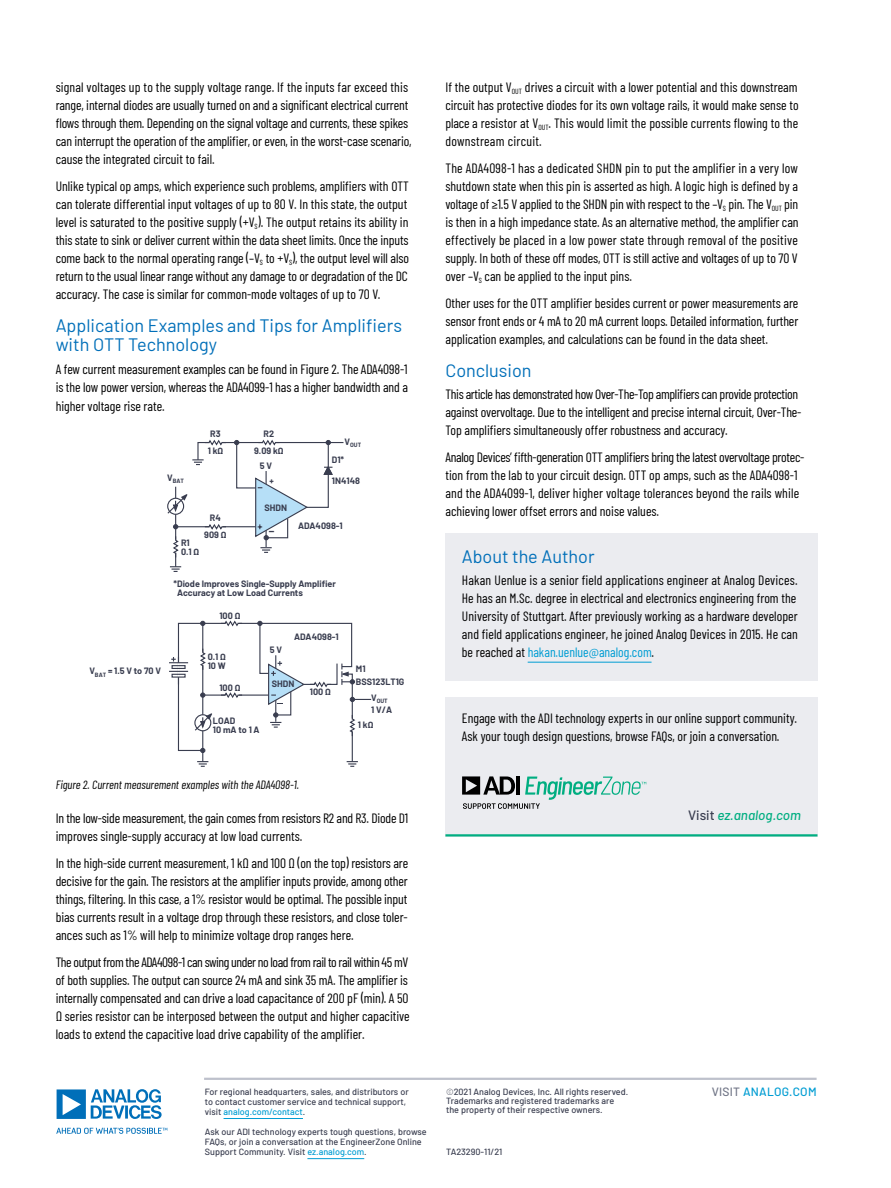
<style>
.page{position:relative;width:891px;height:1188px;background:#fff}
.page>*{position:absolute;margin:0;border:0;box-sizing:border-box;transform-origin:0 0}
.t1{font:18px/19.5px "Barlow";color:#006fb9}
.t2{font:13.5px/18px "Barlow Condensed";color:#000}
.t3{font:italic 500 13.5px "Barlow";color:#00ae81}
.t4{font:italic 12px "Barlow Condensed";color:#000}
.t5{font:500 12px "Barlow";letter-spacing:.02em;color:#009dd3}
.t6{font:500 9px/9.8px "Barlow";color:#393d4f}
.t7{font:700 9px/9px "Barlow";color:#393d4f}
.t8{font:700 9px "Arial";color:#393d4f}
.t9{font:700 6px "Barlow";color:#393d4f}
.s1{color:#009dd3}
.s2{font-style:normal;color:#393d4f}
.s3{font-weight:300;font-size:8.7px}
.s4{color:#717687}
</style>
<div class="page">
<hr style="left:204px;top:1078px;width:613px;height:2px;background:#bec1cc">
<svg style="left:56px;top:1128px;width:111px;height:6px"></svg>
<svg style="left:57px;top:1089px;width:105px;height:30px"></svg>
<hr style="left:224px;top:1118px;width:79px;height:1px;background:#009dd3">
<hr style="left:307px;top:1158px;width:57px;height:1px;background:#009dd3">
<svg style="left:170px;top:566px;width:11px;height:6px"></svg>
<hr style="left:175px;top:487px;width:1px;height:80px;background:#393d4f">
<svg style="left:167px;top:439px;width:177px;height:120px"></svg>
<svg style="left:169px;top:620px;width:202px;height:147px"></svg>
<div style="left:445px;top:534px;width:372px;height:147px;background:#ebecf0"></div>
<hr style="left:528px;top:662px;width:124px;height:1px;background:#009dd3">
<div style="left:445px;top:697px;width:372px;height:139px;background:#ebecf0"></div>
<hr style="left:445px;top:834px;width:372px;height:3px;background:#00ae81">
<svg style="left:462px;top:776px;width:184px;height:33px"></svg>
<p class="t2" style="left:56px;top:77px;width:357px">signal voltages up to the supply voltage range. If the inputs far exceed this range, internal diodes are usually turned on and a significant electrical current flows through them. Depending on the signal voltage and currents, these spikes can interrupt the operation of the amplifier, or even, in the worst-case scenario, cause the integrated circuit to fail.</p>
<p class="t2" style="left:56px;top:176px;width:355px">Unlike typical op amps, which experience such problems, amplifiers with OTT can tolerate differential input voltages of up to 80 V. In this state, the output level is saturated to the positive supply (+V<sub>S</sub>). The output retains its ability in this state to sink or deliver current within the data sheet limits. Once the inputs come back to the normal operating range (–V<sub>S</sub> to +V<sub>S</sub>), the output level will also return to the usual linear range without any damage to or degradation of the DC accuracy. The case is similar for common-mode voltages of up to 70 V.</p>
<h1 class="t1" style="left:56px;top:314px;width:348px">Application Examples and Tips for Amplifiers with OTT Technology</h1>
<p class="t2" style="left:56px;top:359px;width:354px">A few current measurement examples can be found in Figure 2. The ADA4098-1 is the low power version, whereas the ADA4099-1 has a higher bandwidth and a</p>
<p class="t2" style="left:56px;top:396px;width:111px">higher voltage rise rate.</p>
<p class="t7" style="left:254px;top:424px;width:31px;line-height:17.1px;text-align:center">R2<br>9.09 kΩ</p>
<p class="t7" style="left:208px;top:424px;width:17px;line-height:17.1px">R3<br>1 kΩ</p>
<p class="t9" style="left:345px;top:440px;width:18px"><sup>V</sup>OUT</p>
<p class="t9" style="left:167px;top:476px;width:18px"><sup>V</sup>BAT</p>
<p class="t7" style="left:210px;top:512px;width:12px">R4</p>
<p class="t7" style="left:260px;top:457px;width:15px;line-height:15.1px;text-align:right">5 V +</p>
<p class="t7" style="left:264px;top:503px;width:24px">SHDN</p>
<p class="t7" style="left:332px;top:455px;width:14px">D1*</p>
<p class="t7" style="left:332px;top:475px;width:30px">1N4148</p>
<p class="t7" style="left:298px;top:520px;width:46px">ADA4098-1</p>
<p class="t7" style="left:204px;top:529px;width:24px">909 Ω</p>
<p class="t8" style="left:269px;top:525px;width:7px">–</p>
<p class="t7" style="left:181px;top:538px;width:20px">R1<br>0.1 Ω</p>
<p class="t7" style="left:177px;top:579px;width:160px;text-indent:-4px">*Diode Improves Single-Supply Amplifier<br>Accuracy at Low Load Currents</p>
<p class="t7" style="left:89px;top:666px;width:73px">V<sub>BAT</sub> = 1.5 V to 70 V</p>
<p class="t7" style="left:219px;top:611px;width:22px">100 Ω</p>
<p class="t7" style="left:208px;top:651px;width:20px">0.1 Ω<br>10 W</p>
<p class="t7" style="left:219px;top:683px;width:22px">100 Ω</p>
<p class="t7" style="left:213px;top:716px;width:48px">LOAD<br>10 mA to 1 A</p>
<p class="t7" style="left:270px;top:645px;width:14px">5 V</p>
<p class="t7" style="left:294px;top:631px;width:46px">ADA4098-1</p>
<p class="t7" style="left:272px;top:679px;width:24px">SHDN</p>
<p class="t7" style="left:310px;top:687px;width:22px">100 Ω</p>
<p class="t7" style="left:356px;top:664px;width:11px">M1</p>
<p class="t7" style="left:356px;top:677px;width:50px">BSS123LT1G</p>
<p class="t9" style="left:371px;top:697px;width:18px"><sup>V</sup>OUT</p>
<p class="t7" style="left:371px;top:704px;width:22px">1 V/A</p>
<p class="t7" style="left:358px;top:720px;width:17px">1 kΩ</p>
<p class="t4" style="left:56px;top:776px;width:245px">Figure 2. Current measurement examples with the ADA4098-1.</p>
<p class="t2" style="left:56px;top:808px;width:354px">In the low-side measurement, the gain comes from resistors R2 and R3. Diode D1 improves single-supply accuracy at low load currents.</p>
<p class="t2" style="left:56px;top:853px;width:354px;text-align:justify">In the high-side current measurement, 1 kΩ and 100 Ω (on the top) resistors are decisive for the gain. The resistors at the amplifier inputs provide, among other things, filtering. In this case, a 1% resistor would be optimal. The possible input bias currents result in a voltage drop through these resistors, and close toler&shy;ances such as 1% will help to minimize voltage drop ranges here.</p>
<p class="t2" style="left:56px;top:952px;width:356px">The output from the ADA4098-1 can swing under no load from rail to rail within 45 mV of both supplies. The output can source 24 mA and sink 35 mA. The amplifier is internally compensated and can drive a load capacitance of 200 pF (min). A 50<br>Ω series resistor can be interposed between the output and higher capacitive loads to extend the capacitive load drive capability of the amplifier.</p>
<p class="t6" style="left:205px;top:1087px;width:205px">For regional headquarters, sales, and distributors or to contact customer service and technical support, visit <span class="s1">analog.com/contact</span>.</p>
<p class="t6" style="left:205px;top:1127px;width:223px">Ask our ADI technology experts tough questions, browse<br>FAQs, or join a conversation at the EngineerZone Online<br>Support Community. Visit <span class="s1">ez.analog.com</span>.</p>
<p class="t2" style="left:445px;top:77px;width:355px;text-align:justify">If the output V<sub>OUT</sub> drives a circuit with a lower potential and this downstream circuit has protective diodes for its own voltage rails, it would make sense to place a resistor at V<sub>OUT</sub>. This would limit the possible currents flowing to the downstream circuit.</p>
<p class="t2" style="left:445px;top:158px;width:355px;text-align:justify">The ADA4098-1 has a dedicated SHDN pin to put the amplifier in a very low shutdown state when this pin is asserted as high. A logic high is defined by a voltage of ≥1.5 V applied to the SHDN pin with respect to the –V<sub>S</sub> pin. The V<sub>OUT</sub> pin is then in a high impedance state. As an alternative method, the amplifier can effectively be placed in a low power state through removal of the positive supply. In both of these off modes, OTT is still active and voltages of up to 70 V over –V<sub>S</sub> can be applied to the input pins.</p>
<p class="t2" style="left:445px;top:293px;width:355px;text-align:justify">Other uses for the OTT amplifier besides current or power measurements are sensor front ends or 4 mA to 20 mA current loops. Detailed information, further application examples, and calculations can be found in the data sheet.</p>
<h1 class="t1" style="left:445px;top:359px;width:88px">Conclusion</h1>
<p class="t2" style="left:445px;top:384px;width:358px">This article has demonstrated how Over-The-Top amplifiers can provide protection against overvoltage. Due to the intelligent and precise internal circuit, Over-The-<br>Top amplifiers simultaneously offer robustness and accuracy.</p>
<p class="t2" style="left:445px;top:447px;width:360px">Analog Devices’ fifth-generation OTT amplifiers bring the latest overvoltage protec&shy;tion from the lab to your circuit design. OTT op amps, such as the ADA4098-1 and the ADA4099-1, deliver higher voltage tolerances beyond the rails while achieving lower offset errors and noise values.</p>
<h1 class="t1" style="left:462px;top:545px;width:134px">About the Author</h1>
<p class="t2" style="left:462px;top:570px;width:337px">Hakan Uenlue is a senior field applications engineer at Analog Devices.<br>He has an M.Sc. degree in electrical and electronics engineering from the University of Stuttgart. After previously working as a hardware developer and field applications engineer, he joined Analog Devices in 2015. He can be reached at <span class="s1">hakan.uenlue@analog.com</span>.</p>
<p class="t2" style="left:462px;top:708px;width:337px">Engage with the ADI technology experts in our online support community.<br>Ask your tough design questions, browse FAQs, or join a conversation.</p>
<p class="t3" style="left:688px;top:805px;width:114px"><span class="s2">Visit</span> ez.analog.com</p>
<p class="t6" style="left:446px;top:1087px;width:184px"><span class="s3">©</span>2021 Analog Devices, Inc. All rights reserved.</p>
<p class="t5" style="left:712px;top:1083px;width:106px"><span class="s4">VISIT</span> ANALOG.COM</p>
<p class="t6" style="left:446px;top:1096px;width:170px;line-height:9px">Trademarks and registered trademarks are the property of their respective owners.</p>
<p class="t6" style="left:446px;top:1146px;width:58px">TA23290-11/21</p>
</div>
